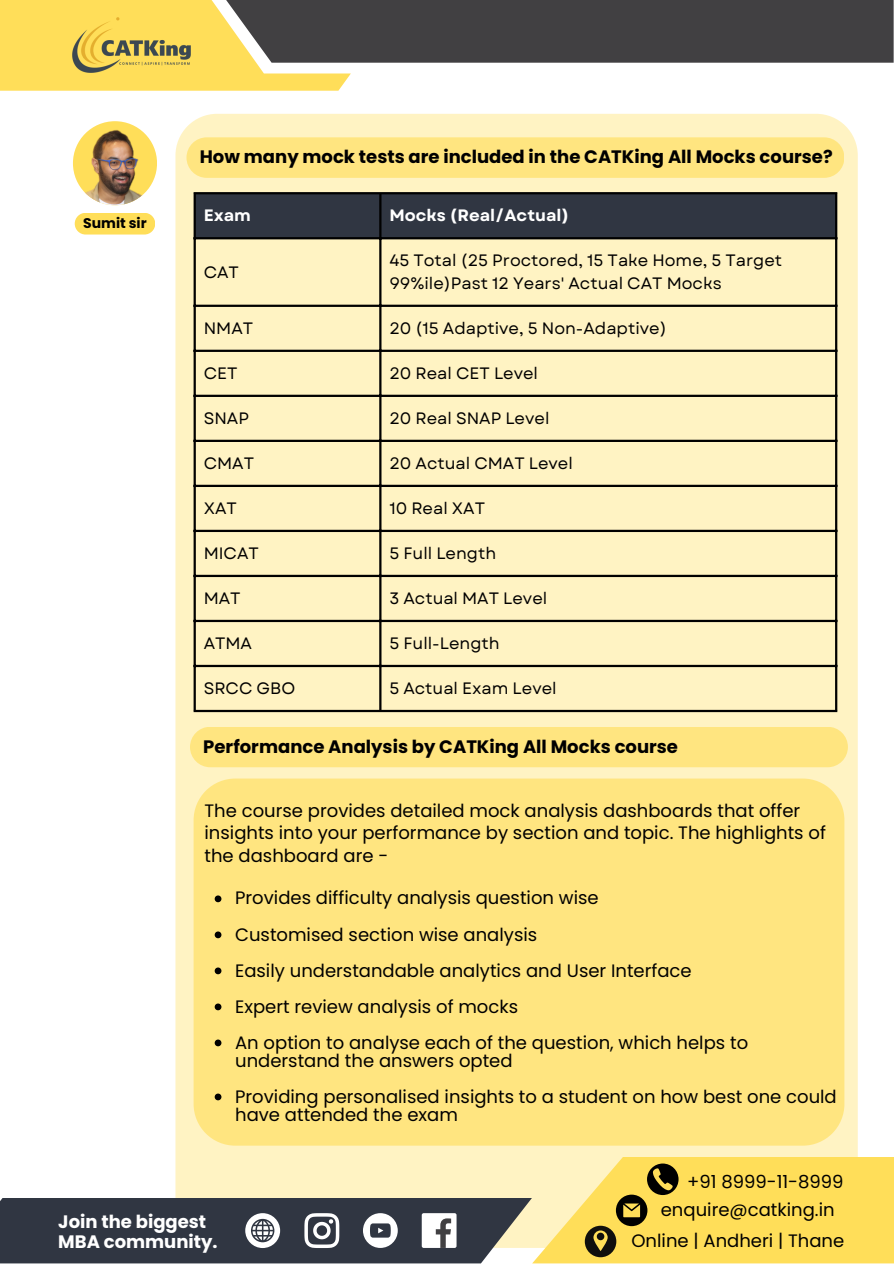
<style>
.page{position:relative;width:894px;height:1264px;background:#fff}
.page>*{position:absolute;margin:0;border:0;box-sizing:border-box;transform-origin:0 0}
.t1{font:18px/22.5px "Poppins";color:#000}
.t2{font:700 18px "Poppins";color:#000}
.t3{font:700 18px/19.2px "Poppins";color:#fff}
.t4{font:16.5px/22.5px "Garet";color:#000}
.t5{font:700 16.5px "Garet";color:#fff}
.t6{font:700 13.95px "Poppins";color:#000}
</style>
<div class="page">
<svg style="left:0;top:0;width:893px;height:91px"></svg>
<div style="left:175px;top:114px;width:682px;height:1042px;background:#fff3c3"></div>
<img style="left:73px;top:18px;width:117px;height:55px">
<img style="left:73px;top:121px;width:84px;height:84px;border-radius:50%">
<div style="left:75px;top:213px;width:80px;height:21px;background:#ffde59;border-radius:11px"></div>
<div style="left:186px;top:137px;width:658px;height:41px;background:#ffe580;border-radius:20px"></div>
<svg style="left:0;top:1156px;width:893px;height:107px;background:#b9ad7a"></svg>
<div style="left:196px;top:194px;width:638px;height:43px;background:#303642"></div>
<hr style="left:193px;top:194px;width:3px;height:516px;background:#000">
<hr style="left:379px;top:194px;width:2px;height:516px;background:#000">
<hr style="left:834px;top:194px;width:3px;height:516px;background:#000">
<hr style="left:193px;top:192px;width:644px;height:2px;background:#000">
<hr style="left:193px;top:237px;width:644px;height:2px;background:#000">
<hr style="left:193px;top:305px;width:644px;height:2px;background:#000">
<hr style="left:193px;top:350px;width:644px;height:2px;background:#000">
<hr style="left:193px;top:395px;width:644px;height:2px;background:#000">
<hr style="left:193px;top:440px;width:644px;height:2px;background:#000">
<hr style="left:193px;top:485px;width:644px;height:2px;background:#000">
<hr style="left:193px;top:530px;width:644px;height:2px;background:#000">
<hr style="left:193px;top:575px;width:644px;height:2px;background:#000">
<hr style="left:193px;top:620px;width:644px;height:2px;background:#000">
<hr style="left:193px;top:665px;width:644px;height:2px;background:#000">
<hr style="left:193px;top:710px;width:644px;height:2px;background:#000">
<div style="left:190px;top:726px;width:657px;height:41px;background:#ffe580;border-radius:20px"></div>
<div style="left:193px;top:778px;width:651px;height:367px;background:#ffe580"></div>
<svg style="left:215px;top:895px;width:6px;height:7px"></svg>
<svg style="left:215px;top:931px;width:6px;height:7px"></svg>
<svg style="left:215px;top:967px;width:6px;height:7px"></svg>
<svg style="left:215px;top:1003px;width:6px;height:7px"></svg>
<svg style="left:215px;top:1039px;width:6px;height:7px"></svg>
<svg style="left:215px;top:1093px;width:6px;height:7px"></svg>
<p class="t6" style="left:83px;top:213px;width:65px">Sumit sir</p>
<h2 class="t2" style="left:200px;top:144px;width:634px">How many mock tests are included in the CATKing All Mocks course?</h2>
<p class="t5" style="left:204px;top:204px;width:49px">Exam</p>
<p class="t5" style="left:389px;top:204px;width:181px">Mocks (Real/Actual)</p>
<p class="t4" style="left:204px;top:261px;width:37px">CAT</p>
<p class="t4" style="left:389px;top:249px;width:394px">45 Total (25 Proctored, 15 Take Home, 5 Target<br>99%ile)Past 12 Years' Actual CAT Mocks</p>
<p class="t4" style="left:204px;top:317px;width:51px">NMAT</p>
<p class="t4" style="left:389px;top:317px;width:279px">20 (15 Adaptive, 5 Non-Adaptive)</p>
<p class="t4" style="left:204px;top:362px;width:35px">CET</p>
<p class="t4" style="left:389px;top:362px;width:150px">20 Real CET Level</p>
<p class="t4" style="left:204px;top:407px;width:47px">SNAP</p>
<p class="t4" style="left:389px;top:407px;width:161px">20 Real SNAP Level</p>
<p class="t4" style="left:204px;top:452px;width:52px">CMAT</p>
<p class="t4" style="left:389px;top:452px;width:185px">20 Actual CMAT Level</p>
<p class="t4" style="left:204px;top:497px;width:35px">XAT</p>
<p class="t4" style="left:389px;top:497px;width:97px">10 Real XAT</p>
<p class="t4" style="left:204px;top:542px;width:57px">MICAT</p>
<p class="t4" style="left:389px;top:542px;width:108px">5 Full Length</p>
<p class="t4" style="left:204px;top:587px;width:38px">MAT</p>
<p class="t4" style="left:389px;top:587px;width:159px">3 Actual MAT Level</p>
<p class="t4" style="left:204px;top:632px;width:50px">ATMA</p>
<p class="t4" style="left:389px;top:632px;width:112px">5 Full-Length</p>
<p class="t4" style="left:204px;top:677px;width:93px">SRCC GBO</p>
<h1 class="t4" style="left:389px;top:677px;width:169px">5 Actual Exam Level</h1>
<p class="t2" style="left:203px;top:733px;width:476px">Performance Analysis by CATKing All Mocks course</p>
<p class="t1" style="left:204px;top:799px;width:622px">The course provides detailed mock analysis dashboards that offer insights into your performance by section and topic. The highlights of the dashboard are -</p>
<p class="t1" style="left:235px;top:886px;width:365px">Provides difficulty analysis question wise</p>
<p class="t1" style="left:235px;top:922px;width:303px">Customised section wise analysis</p>
<p class="t1" style="left:235px;top:958px;width:458px">Easily understandable analytics and User Interface</p>
<p class="t1" style="left:235px;top:994px;width:284px">Expert review analysis of mocks</p>
<p class="t1" style="left:235px;top:1033px;width:514px;line-height:18px">An option to analyse each of the question, which helps to understand the answers opted</p>
<p class="t1" style="left:235px;top:1087px;width:603px;line-height:18px">Providing personalised insights to a student on how best one could have attended the exam</p>
<p class="t1" style="left:687px;top:1170px;width:158px">+91 8999-11-8999</p>
<p class="t3" style="left:58px;top:1212px;width:161px">Join the biggest<br>MBA community.</p>
<p class="t1" style="left:660px;top:1198px;width:175px">enquire@catking.in</p>
<h2 class="t1" style="left:631px;top:1229px;width:214px">Online | Andheri | Thane</h2>
</div>
